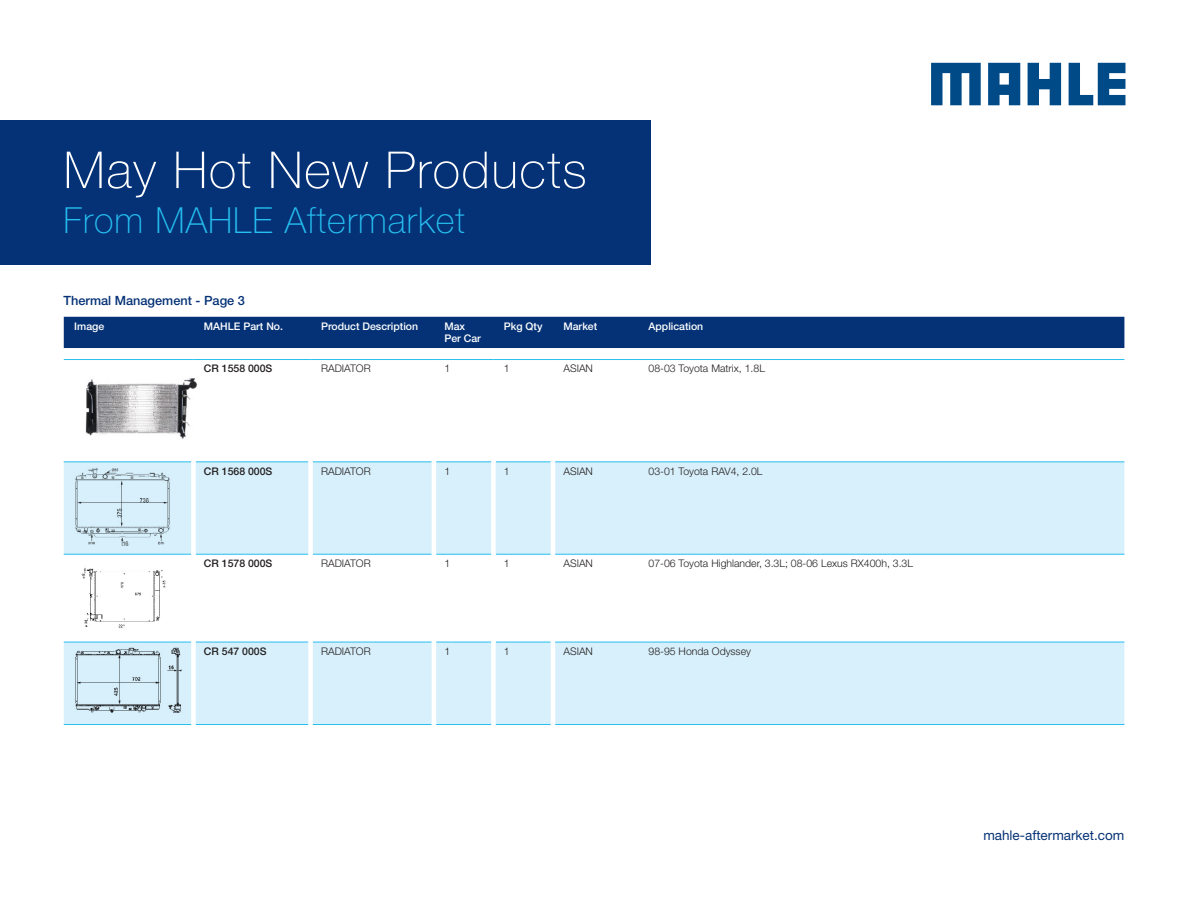
<style>
.page{position:relative;width:1188px;height:918px;background:#fff}
.page>*{position:absolute;margin:0;border:0;box-sizing:border-box;transform-origin:0 0}
.t1{font:100 51px "Helvetica Neue LT Pro";letter-spacing:.03em;color:#fff}
.t2{font:100 36px "Helvetica Neue";letter-spacing:.03em;color:#26bff0}
.t3{font:13.5px "Helvetica Neue LT Pro";color:#053276}
.XX___100___Copy___He{font:500 12.75px "Helvetica Neue LT Pro";color:#053276}
.AM___100___Narrow{font:300 10.5px "Helvetica Neue LT Pro";color:#231f20}
.AM___100___Narrow-2{font:500 10.5px/12px "Helvetica Neue LT Pro";color:#fff}
.AM___100___Narrow-3{font:500 10.5px "Helvetica Neue LT Pro";color:#231f20}
</style>
<div class="page">
<svg style="left:931px;top:63px;width:50px;height:42px"></svg>
<svg style="left:1028px;top:63px;width:33px;height:42px"></svg>
<svg style="left:1069px;top:63px;width:56px;height:42px"></svg>
<svg style="left:988px;top:63px;width:32px;height:42px"></svg>
<div style="left:0;top:120px;width:651px;height:145px;background:#053276"></div>
<div style="left:64px;top:317px;width:1060px;height:31px;background:#053276"></div>
<svg style="left:64px;top:463px;width:1060px;height:261px;fill:#d8f0fb"></svg>
<hr style="left:64px;top:462px;width:127px;height:1px;background:#26bff0">
<hr style="left:196px;top:462px;width:112px;height:1px;background:#26bff0">
<hr style="left:64px;top:554px;width:127px;height:1px;background:#26bff0">
<hr style="left:196px;top:554px;width:112px;height:1px;background:#26bff0">
<hr style="left:64px;top:642px;width:127px;height:1px;background:#26bff0">
<hr style="left:196px;top:642px;width:112px;height:1px;background:#26bff0">
<hr style="left:64px;top:724px;width:127px;height:1px;background:#26bff0">
<hr style="left:196px;top:724px;width:112px;height:1px;background:#26bff0">
<hr style="left:313px;top:462px;width:119px;height:1px;background:#26bff0">
<hr style="left:313px;top:554px;width:119px;height:1px;background:#26bff0">
<hr style="left:313px;top:642px;width:119px;height:1px;background:#26bff0">
<hr style="left:313px;top:724px;width:119px;height:1px;background:#26bff0">
<hr style="left:436px;top:462px;width:55px;height:1px;background:#26bff0">
<hr style="left:436px;top:554px;width:55px;height:1px;background:#26bff0">
<hr style="left:436px;top:642px;width:55px;height:1px;background:#26bff0">
<hr style="left:436px;top:724px;width:55px;height:1px;background:#26bff0">
<hr style="left:496px;top:462px;width:55px;height:1px;background:#26bff0">
<hr style="left:496px;top:554px;width:55px;height:1px;background:#26bff0">
<hr style="left:496px;top:642px;width:55px;height:1px;background:#26bff0">
<hr style="left:496px;top:724px;width:55px;height:1px;background:#26bff0">
<div style="left:191px;top:462px;width:5px;height:92px;background:#fff"></div>
<div style="left:308px;top:462px;width:5px;height:92px;background:#fff"></div>
<hr style="left:432px;top:462px;width:4px;height:92px;background:#fff">
<div style="left:491px;top:462px;width:5px;height:92px;background:#fff"></div>
<hr style="left:551px;top:462px;width:4px;height:92px;background:#fff">
<div style="left:191px;top:554px;width:5px;height:88px;background:#fff"></div>
<div style="left:308px;top:554px;width:5px;height:88px;background:#fff"></div>
<hr style="left:432px;top:554px;width:4px;height:88px;background:#fff">
<div style="left:491px;top:554px;width:5px;height:88px;background:#fff"></div>
<hr style="left:551px;top:554px;width:4px;height:88px;background:#fff">
<div style="left:191px;top:642px;width:5px;height:83px;background:#fff"></div>
<div style="left:308px;top:642px;width:5px;height:83px;background:#fff"></div>
<hr style="left:432px;top:642px;width:4px;height:83px;background:#fff">
<div style="left:491px;top:642px;width:5px;height:83px;background:#fff"></div>
<hr style="left:551px;top:642px;width:4px;height:83px;background:#fff">
<hr style="left:555px;top:462px;width:83px;height:1px;background:#26bff0">
<hr style="left:638px;top:462px;width:486px;height:1px;background:#26bff0">
<hr style="left:555px;top:554px;width:83px;height:1px;background:#26bff0">
<hr style="left:638px;top:554px;width:486px;height:1px;background:#26bff0">
<hr style="left:555px;top:642px;width:83px;height:1px;background:#26bff0">
<hr style="left:638px;top:642px;width:486px;height:1px;background:#26bff0">
<hr style="left:555px;top:724px;width:83px;height:1px;background:#26bff0">
<hr style="left:638px;top:724px;width:486px;height:1px;background:#26bff0">
<hr style="left:64px;top:359px;width:129px;height:1px;background:#26bff0">
<hr style="left:193px;top:359px;width:118px;height:1px;background:#26bff0">
<hr style="left:311px;top:359px;width:123px;height:1px;background:#26bff0">
<hr style="left:434px;top:359px;width:59px;height:1px;background:#26bff0">
<hr style="left:493px;top:359px;width:60px;height:1px;background:#26bff0">
<hr style="left:553px;top:359px;width:85px;height:1px;background:#26bff0">
<hr style="left:638px;top:359px;width:486px;height:1px;background:#26bff0">
<img style="left:85px;top:378px;width:112px;height:61px">
<img style="left:75px;top:467px;width:95px;height:79px">
<img style="left:75px;top:560px;width:104px;height:74px">
<img style="left:75px;top:648px;width:108px;height:68px">
<h1 class="t1" style="left:64px;top:140px;width:525px">May Hot New Products</h1>
<h2 class="t2" style="left:64px;top:200px;width:403px">From MAHLE Aftermarket</h2>
<p class="XX___100___Copy___He" style="left:64px;top:292px;width:183px">Thermal Management - Page 3</p>
<p class="AM___100___Narrow-2" style="left:74px;top:320px;width:31px">Image</p>
<p class="AM___100___Narrow-2" style="left:204px;top:320px;width:81px">MAHLE Part No.</p>
<p class="AM___100___Narrow-2" style="left:321px;top:320px;width:99px">Product Description</p>
<p class="AM___100___Narrow-2" style="left:444px;top:320px;width:38px">Max<br>Per Car</p>
<p class="AM___100___Narrow-2" style="left:504px;top:320px;width:40px">Pkg Qty</p>
<p class="AM___100___Narrow-2" style="left:563px;top:320px;width:35px">Market</p>
<p class="AM___100___Narrow-2" style="left:649px;top:320px;width:56px">Application</p>
<p class="AM___100___Narrow-3" style="left:204px;top:362px;width:70px">CR 1558 000S</p>
<p class="AM___100___Narrow" style="left:321px;top:362px;width:51px">RADIATOR</p>
<p class="AM___100___Narrow" style="left:444px;top:362px;width:7px">1</p>
<p class="AM___100___Narrow" style="left:504px;top:362px;width:7px">1</p>
<p class="AM___100___Narrow" style="left:563px;top:362px;width:31px">ASIAN</p>
<p class="AM___100___Narrow" style="left:649px;top:362px;width:118px">08-03 Toyota Matrix, 1.8L</p>
<p class="AM___100___Narrow-3" style="left:204px;top:465px;width:70px">CR 1568 000S</p>
<p class="AM___100___Narrow" style="left:321px;top:464px;width:51px">RADIATOR</p>
<p class="AM___100___Narrow" style="left:444px;top:464px;width:7px">1</p>
<p class="AM___100___Narrow" style="left:504px;top:464px;width:7px">1</p>
<p class="AM___100___Narrow" style="left:563px;top:464px;width:31px">ASIAN</p>
<p class="AM___100___Narrow" style="left:649px;top:464px;width:116px">03-01 Toyota RAV4, 2.0L</p>
<p class="AM___100___Narrow-3" style="left:204px;top:557px;width:70px">CR 1578 000S</p>
<p class="AM___100___Narrow" style="left:321px;top:557px;width:51px">RADIATOR</p>
<p class="AM___100___Narrow" style="left:444px;top:557px;width:7px">1</p>
<p class="AM___100___Narrow" style="left:504px;top:557px;width:7px">1</p>
<p class="AM___100___Narrow" style="left:563px;top:557px;width:31px">ASIAN</p>
<p class="AM___100___Narrow" style="left:649px;top:557px;width:266px">07-06 Toyota Highlander, 3.3L; 08-06 Lexus RX400h, 3.3L</p>
<p class="AM___100___Narrow-3" style="left:204px;top:645px;width:64px">CR 547 000S</p>
<p class="AM___100___Narrow" style="left:321px;top:645px;width:51px">RADIATOR</p>
<p class="AM___100___Narrow" style="left:444px;top:645px;width:7px">1</p>
<p class="AM___100___Narrow" style="left:504px;top:645px;width:7px">1</p>
<p class="AM___100___Narrow" style="left:563px;top:645px;width:31px">ASIAN</p>
<p class="AM___100___Narrow" style="left:649px;top:645px;width:104px">98-95 Honda Odyssey</p>
<p class="t3" style="left:983px;top:827px;width:143px">mahle-aftermarket.com</p>
</div>
